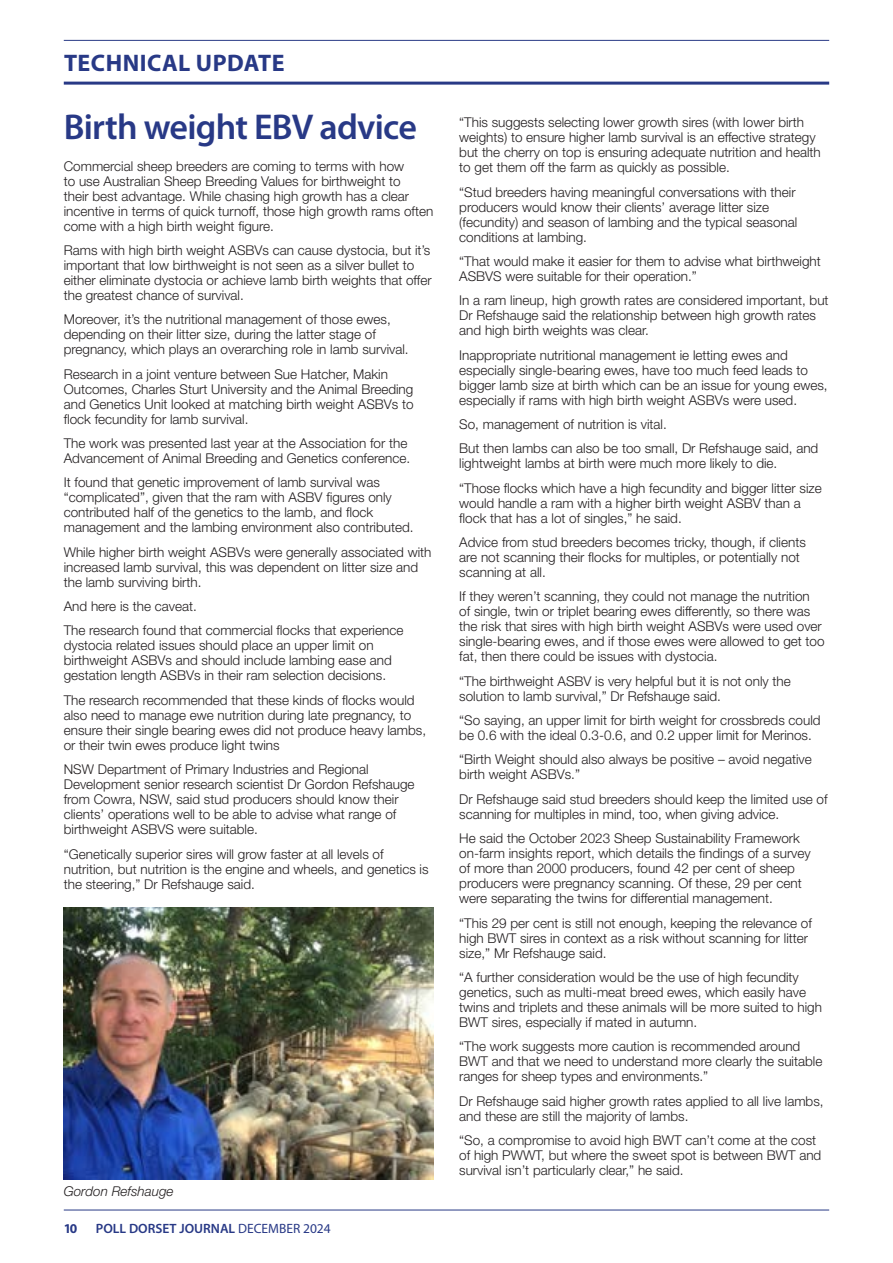
<style>
.page{position:relative;width:893px;height:1263px;background:#fff}
.page>*{position:absolute;margin:0;border:0;box-sizing:border-box;transform-origin:0 0}
.Main_Heading{font:600 36px "Myriad Pro";letter-spacing:-.02em;color:#283986}
.TOP_HEADER{font:700 24px "Myriad Pro";letter-spacing:.02em;color:#283986}
.BODY{font:300 13.5px/15px "Helvetica Neue LT Std";color:#231f20}
.t1{font:600 13.5px "Myriad Pro";color:#283986}
.Photo_Caption{font:italic 300 13.5px "Helvetica Neue LT Std";color:#231f20}
.t2{font:700 13.5px "Myriad Pro";color:#283986}
.s1{font-weight:400}
</style>
<div class="page">
<hr style="left:64px;top:40px;width:765px;height:1px;background:#283986">
<hr style="left:64px;top:1210px;width:765px;height:1px;background:#283986">
<hr style="left:64px;top:82px;width:765px;height:3px;background:#283986">
<img style="left:64px;top:908px;width:370px;height:272px">
<p class="TOP_HEADER" style="left:64px;top:47px;width:222px">TECHNICAL UPDATE</p>
<p class="Main_Heading" style="left:64px;top:107px;width:355px">Birth weight EBV advice</p>
<p class="BODY" style="left:64px;top:158px;width:371px">Commercial sheep breeders are coming to terms with how<br>to use Australian Sheep Breeding Values for birthweight to<br>their best advantage. While chasing high growth has a clear incentive in terms of quick turnoff, those high growth rams often come with a high birth weight figure.</p>
<p class="BODY" style="left:64px;top:242px;width:369px">Rams with high birth weight ASBVs can cause dystocia, but it’s important that low birthweight is not seen as a silver bullet to either eliminate dystocia or achieve lamb birth weights that offer the greatest chance of survival.</p>
<p class="BODY" style="left:64px;top:312px;width:346px">Moreover, it’s the nutritional management of those ewes, depending on their litter size, during the latter stage of pregnancy, which plays an overarching role in lamb survival.</p>
<p class="BODY" style="left:64px;top:366px;width:351px">Research in a joint venture between Sue Hatcher, Makin Outcomes, Charles Sturt University and the Animal Breeding and Genetics Unit looked at matching birth weight ASBVs to flock fecundity for lamb survival.</p>
<p class="BODY" style="left:64px;top:435px;width:348px">The work was presented last year at the Association for the<br>Advancement of Animal Breeding and Genetics conference.</p>
<p class="BODY" style="left:64px;top:475px;width:351px">It found that genetic improvement of lamb survival was “complicated”, given that the ram with ASBV figures only contributed half of the genetics to the lamb, and flock management and the lambing environment also contributed.</p>
<p class="BODY" style="left:64px;top:544px;width:369px">While higher birth weight ASBVs were generally associated with increased lamb survival, this was dependent on litter size and the lamb surviving birth.</p>
<p class="BODY" style="left:64px;top:598px;width:135px">And here is the caveat.</p>
<p class="BODY" style="left:64px;top:623px;width:341px">The research found that commercial flocks that experience dystocia related issues should place an upper limit on birthweight ASBVs and should include lambing ease and gestation length ASBVs in their ram selection decisions.</p>
<p class="BODY" style="left:64px;top:692px;width:364px">The research recommended that these kinds of flocks would also need to manage ewe nutrition during late pregnancy, to ensure their single bearing ewes did not produce heavy lambs, or their twin ewes produce light twins</p>
<p class="BODY" style="left:64px;top:761px;width:352px">NSW Department of Primary Industries and Regional Development senior research scientist Dr Gordon Refshauge from Cowra, NSW, said stud producers should know their clients’ operations well to be able to advise what range of birthweight ASBVS were suitable.</p>
<p class="BODY" style="left:64px;top:846px;width:366px">“Genetically superior sires will grow faster at all levels of nutrition, but nutrition is the engine and wheels, and genetics is the steering,” Dr Refshauge said.</p>
<p class="Photo_Caption" style="left:64px;top:1183px;width:111px">Gordon Refshauge</p>
<p class="t2" style="left:64px;top:1219px;width:15px">10</p>
<p class="t1" style="left:96px;top:1221px;width:236px">POLL DORSET JOURNAL <span class="s1">DECEMBER 2024</span></p>
<p class="BODY" style="left:459px;top:115px;width:363px">“This suggests selecting lower growth sires (with lower birth weights) to ensure higher lamb survival is an effective strategy but the cherry on top is ensuring adequate nutrition and health to get them off the farm as quickly as possible.</p>
<p class="BODY" style="left:459px;top:184px;width:340px">“Stud breeders having meaningful conversations with their producers would know their clients’ average litter size (fecundity) and season of lambing and the typical seasonal conditions at lambing.</p>
<p class="BODY" style="left:459px;top:253px;width:363px">“That would make it easier for them to advise what birthweight<br>ASBVS were suitable for their operation.”</p>
<p class="BODY" style="left:459px;top:293px;width:371px">In a ram lineup, high growth rates are considered important, but<br>Dr Refshauge said the relationship between high growth rates and high birth weights was clear.</p>
<p class="BODY" style="left:459px;top:347px;width:370px">Inappropriate nutritional management ie letting ewes and especially single-bearing ewes, have too much feed leads to bigger lamb size at birth which can be an issue for young ewes, especially if rams with high birth weight ASBVs were used.</p>
<p class="BODY" style="left:459px;top:416px;width:209px">So, management of nutrition is vital.</p>
<p class="BODY" style="left:459px;top:441px;width:361px">But then lambs can also be too small, Dr Refshauge said, and lightweight lambs at birth were much more likely to die.</p>
<p class="BODY" style="left:459px;top:480px;width:364px">“Those flocks which have a high fecundity and bigger litter size would handle a ram with a higher birth weight ASBV than a flock that has a lot of singles,” he said.</p>
<p class="BODY" style="left:459px;top:534px;width:348px">Advice from stud breeders becomes tricky, though, if clients are not scanning their flocks for multiples, or potentially not scanning at all.</p>
<p class="BODY" style="left:459px;top:589px;width:367px">If they weren’t scanning, they could not manage the nutrition<br>of single, twin or triplet bearing ewes differently, so there was the risk that sires with high birth weight ASBVs were used over single-bearing ewes, and if those ewes were allowed to get too fat, then there could be issues with dystocia.</p>
<p class="BODY" style="left:459px;top:673px;width:333px">“The birthweight ASBV is very helpful but it is not only the solution to lamb survival,” Dr Refshauge said.</p>
<p class="BODY" style="left:459px;top:712px;width:363px">“So saying, an upper limit for birth weight for crossbreds could be 0.6 with the ideal 0.3-0.6, and 0.2 upper limit for Merinos.</p>
<p class="BODY" style="left:459px;top:752px;width:354px">“Birth Weight should also always be positive – avoid negative birth weight ASBVs.”</p>
<p class="BODY" style="left:459px;top:791px;width:370px">Dr Refshauge said stud breeders should keep the limited use of scanning for multiples in mind, too, when giving advice.</p>
<p class="BODY" style="left:459px;top:830px;width:353px">He said the October 2023 Sheep Sustainability Framework on-farm insights report, which details the findings of a survey of more than 2000 producers, found 42 per cent of sheep producers were pregnancy scanning. Of these, 29 per cent were separating the twins for differential management.</p>
<p class="BODY" style="left:459px;top:915px;width:354px">“This 29 per cent is still not enough, keeping the relevance of high BWT sires in context as a risk without scanning for litter size,” Mr Refshauge said.</p>
<p class="BODY" style="left:459px;top:969px;width:364px">“A further consideration would be the use of high fecundity genetics, such as multi-meat breed ewes, which easily have twins and triplets and these animals will be more suited to high BWT sires, especially if mated in autumn.</p>
<p class="BODY" style="left:459px;top:1039px;width:365px">“The work suggests more caution is recommended around<br>BWT and that we need to understand more clearly the suitable ranges for sheep types and environments.”</p>
<p class="BODY" style="left:459px;top:1093px;width:366px">Dr Refshauge said higher growth rates applied to all live lambs, and these are still the majority of lambs.</p>
<p class="BODY" style="left:459px;top:1132px;width:364px">“So, a compromise to avoid high BWT can’t come at the cost of high PWWT, but where the sweet spot is between BWT and survival isn’t particularly clear,” he said.</p>
</div>
